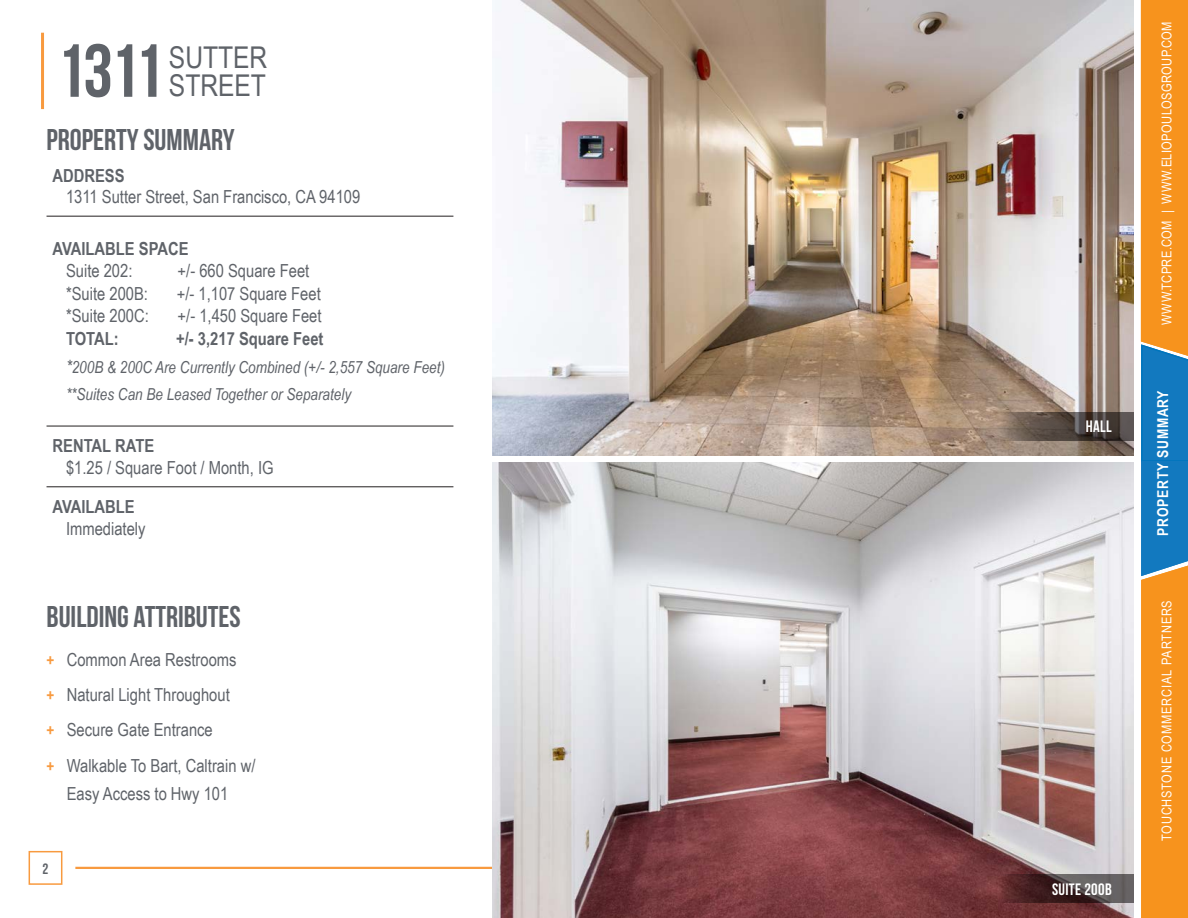
<style>
.page{position:relative;width:1188px;height:918px;background:#fff}
.page>*{position:absolute;margin:0;border:0;box-sizing:border-box;transform-origin:0 0}
.t1{font:700 75px "Bebas Neue";color:#5f6369}
.Body{font:30px "Bebas Neue";color:#5f6369}
.t2{font:30px/28.5px "Arial Narrow";color:#5f6369}
.t3{font:18px/28.5px "Arial Narrow";color:#5f6369;text-align:center}
.t4{font:700 18px "Arial Narrow";color:#5f6369}
.t5{font:italic 16.5px "Arial Narrow";color:#5f6369}
.Body-2{font:700 16.5px "Bebas Neue";letter-spacing:.02em;color:#fff}
.Body-3{font:700 15px "Arial Narrow";letter-spacing:.05em;color:#fff}
.t6{font:700 15px "Bebas Neue";color:#5f6369}
.Body-4{font:13.5px "Arial Narrow";letter-spacing:.03em;color:#fff}
.Body-5{font:13.5px "Arial Narrow";letter-spacing:.05em;color:#fff}
.s1{font-size:18px}
.s2{font-weight:700;font-size:16.5px;color:#f89a3f}
</style>
<div class="page">
<img style="left:493px;top:0;width:640px;height:455px">
<div style="left:29px;top:851px;width:33px;height:34px;border:2px solid #f89a3f"></div>
<hr style="left:75px;top:867px;width:1058px;height:2px;background:#f89a3f">
<hr style="left:41px;top:33px;width:3px;height:76px;background:#f89a3f">
<svg style="left:1140px;top:0;width:48px;height:918px;background:#c28f48"></svg>
<hr style="left:47px;top:216px;width:406px;height:1px;background:#231f20">
<hr style="left:47px;top:426px;width:406px;height:1px;background:#231f20">
<hr style="left:47px;top:487px;width:406px;height:1px;background:#231f20">
<img style="left:493px;top:463px;width:640px;height:455px">
<svg style="left:1000px;top:412px;width:133px;height:28px;background:#5a4f47"></svg>
<svg style="left:1000px;top:875px;width:133px;height:28px;background:#513b3c"></svg>
<h1 class="t1" style="left:56px;top:30px;width:109px">1311</h1>
<h2 class="t2" style="left:169px;top:42px;width:100px">SUTTER<br>STREET</h2>
<p class="Body" style="left:47px;top:123px;width:190px">PROPERTY SUMMARY</p>
<p class="t4" style="left:53px;top:162px;width:74px">ADDRESS</p>
<p class="t3" style="left:66px;top:182px;width:296px">1311 Sutter Street, San Francisco, CA 94109</p>
<p class="t4" style="left:53px;top:235px;width:138px">AVAILABLE SPACE</p>
<p class="t3" style="left:66px;top:256px;width:68px">Suite 202:</p>
<p class="t3" style="left:178px;top:256px;width:133px">+/- 660 Square Feet</p>
<p class="t3" style="left:66px;top:279px;width:84px">*Suite 200B:</p>
<p class="t3" style="left:177px;top:279px;width:146px">+/- 1,107 Square Feet</p>
<p class="t3" style="left:66px;top:301px;width:84px">*Suite 200C:</p>
<p class="t3" style="left:178px;top:301px;width:146px">+/- 1,450 Square Feet</p>
<p class="t4" style="left:66px;top:325px;width:54px">TOTAL:</p>
<p class="t4" style="left:176px;top:325px;width:149px">+/- 3,217 Square Feet</p>
<p class="t5" style="left:66px;top:356px;width:380px"><span class="s1">*</span>200B &amp; 200C Are Currently Combined (+/- 2,557 Square Feet)</p>
<p class="t5" style="left:66px;top:383px;width:287px">**Suites Can Be Leased Together or Separately</p>
<p class="t4" style="left:53px;top:432px;width:103px">RENTAL RATE</p>
<p class="t3" style="left:66px;top:453px;width:209px">$1.25 / Square Foot / Month, IG</p>
<p class="t4" style="left:53px;top:493px;width:84px">AVAILABLE</p>
<p class="t3" style="left:66px;top:513px;width:81px">Immediately</p>
<p class="Body" style="left:47px;top:600px;width:196px">BUILDING ATTRIBUTES</p>
<p class="t3" style="left:47px;top:645px;width:192px"><span class="s2">+</span> Common Area Restrooms</p>
<p class="t3" style="left:47px;top:680px;width:185px"><span class="s2">+</span> Natural Light Throughout</p>
<p class="t3" style="left:47px;top:715px;width:168px"><span class="s2">+</span> Secure Gate Entrance</p>
<p class="t3" style="left:47px;top:750px;width:210px"><span class="s2">+</span> Walkable To Bart, Caltrain w/<br>Easy Access to Hwy 101</p>
<p class="t6" style="left:43px;top:860px;width:7px">2</p>
<p class="Body-2" style="left:1086px;top:417px;width:27px">hall</p>
<p class="Body-2" style="left:1052px;top:880px;width:61px">sUITE 200B</p>
<p class="Body-4" style="left:1157px;top:325px;width:305px;rotate:-90deg">WWW.TCPRE.COM | WWW.ELIOPOULOSGROUP.COM</p>
<p class="Body-3" style="left:1152px;top:536px;width:147px;rotate:-90deg">PROPERTY SUMMARY</p>
<p class="Body-5" style="left:1157px;top:841px;width:242px;rotate:-90deg">TOUCHSTONE COMMERCIAL PARTNERS</p>
</div>
